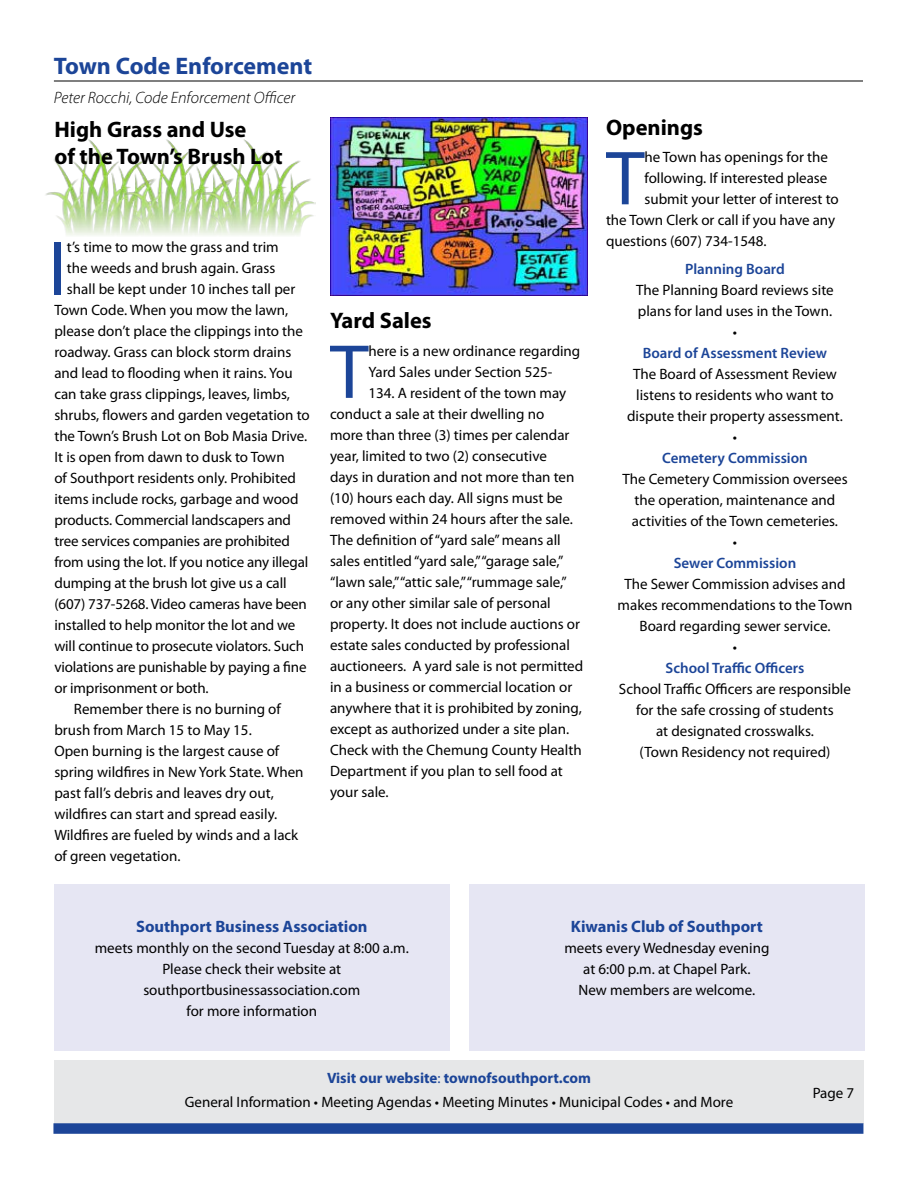
<style>
.page{position:relative;width:918px;height:1188px;background:#fff}
.page>*{position:absolute;margin:0;border:0;box-sizing:border-box;transform-origin:0 0}
.t1{font:77.25px "Myriad Pro";color:#1c4598}
.t2{font:700 24px "Myriad Pro";color:#1c4598}
.t3{font:700 22.5px/27px "Myriad Pro";color:#000}
.t4{font:700 16.5px "Myriad Pro";color:#1c4598}
.t5{font:italic 300 16.5px "Myriad Pro";color:#000}
.t6{font:15px/21px "Myriad Pro";color:#000;text-align:center}
.t7{font:600 15px "Myriad Pro";color:#1c4598}
.s1{font-weight:700;color:#1c4598}
.s2{color:#1c4598}
</style>
<div class="page">
<div style="left:54px;top:885px;width:395px;height:166px;background:#e6e6f3"></div>
<div style="left:470px;top:885px;width:395px;height:166px;background:#e6e6f3"></div>
<div style="left:54px;top:1060px;width:810px;height:64px;background:#e6e7e8"></div>
<div style="left:53px;top:1123px;width:810px;height:11px;background:#1c4598"></div>
<hr style="left:54px;top:81px;width:809px;height:1px;background:#000">
<img style="left:45px;top:140px;width:77px;height:96px">
<img style="left:122px;top:140px;width:78px;height:96px">
<img style="left:200px;top:140px;width:115px;height:96px">
<img style="left:330px;top:118px;width:258px;height:178px">
<h2 class="t2" style="left:54px;top:51px;width:260px">Town Code Enforcement</h2>
<p class="t5" style="left:54px;top:87px;width:243px">Peter Rocchi, Code Enforcement Officer</p>
<h3 class="t3" style="left:54px;top:115px;width:230px">High Grass and Use<br>of the Town’s Brush Lot</h3>
<h1 class="t1" style="left:48px;top:221px;width:20px">I</h1>
<p class="t6" style="left:67px;top:237px;width:213px">t’s time to mow the grass and trim</p>
<p class="t6" style="left:67px;top:258px;width:210px">the weeds and brush again. Grass</p>
<p class="t6" style="left:67px;top:279px;width:230px">shall be kept under 10 inches tall per</p>
<p class="t6" style="left:54px;top:300px;width:235px">Town Code. When you mow the lawn,</p>
<p class="t6" style="left:54px;top:321px;width:250px">please don’t place the clippings into the</p>
<p class="t6" style="left:54px;top:342px;width:239px">roadway. Grass can block storm drains</p>
<p class="t6" style="left:54px;top:363px;width:240px">and lead to flooding when it rains. You</p>
<p class="t6" style="left:54px;top:384px;width:237px">can take grass clippings, leaves, limbs,</p>
<p class="t6" style="left:54px;top:405px;width:257px">shrubs, flowers and garden vegetation to</p>
<p class="t6" style="left:54px;top:426px;width:254px">the Town’s Brush Lot on Bob Masia Drive.</p>
<p class="t6" style="left:54px;top:447px;width:232px">It is open from dawn to dusk to Town</p>
<p class="t6" style="left:54px;top:468px;width:243px">of Southport residents only. Prohibited</p>
<p class="t6" style="left:54px;top:489px;width:246px">items include rocks, garbage and wood</p>
<p class="t6" style="left:54px;top:510px;width:238px">products. Commercial landscapers and</p>
<p class="t6" style="left:54px;top:531px;width:237px">tree services companies are prohibited</p>
<p class="t6" style="left:54px;top:552px;width:256px">from using the lot. If you notice any illegal</p>
<p class="t6" style="left:54px;top:573px;width:234px">dumping at the brush lot give us a call</p>
<p class="t6" style="left:54px;top:594px;width:254px">(607) 737-5268. Video cameras have been</p>
<p class="t6" style="left:54px;top:615px;width:243px">installed to help monitor the lot and we</p>
<p class="t6" style="left:54px;top:636px;width:251px">will continue to prosecute violators. Such</p>
<p class="t6" style="left:54px;top:657px;width:254px">violations are punishable by paying a fine</p>
<p class="t6" style="left:54px;top:678px;width:156px">or imprisonment or both.</p>
<p class="t6" style="left:74px;top:699px;width:209px">Remember there is no burning of</p>
<p class="t6" style="left:54px;top:720px;width:199px">brush from March 15 to May 15.</p>
<p class="t6" style="left:54px;top:741px;width:226px">Open burning is the largest cause of</p>
<p class="t6" style="left:54px;top:762px;width:251px">spring wildfires in New York State. When</p>
<p class="t6" style="left:54px;top:783px;width:221px">past fall’s debris and leaves dry out,</p>
<p class="t6" style="left:54px;top:804px;width:224px">wildfires can start and spread easily.</p>
<p class="t6" style="left:54px;top:825px;width:245px">Wildfires are fueled by winds and a lack</p>
<p class="t6" style="left:54px;top:846px;width:128px">of green vegetation.</p>
<h3 class="t3" style="left:330px;top:306px;width:103px">Yard Sales</h3>
<h1 class="t1" style="left:330px;top:324px;width:40px">T</h1>
<p class="t6" style="left:368px;top:340px;width:213px">here is a new ordinance regarding</p>
<p class="t6" style="left:368px;top:361px;width:186px">Yard Sales under Section 525-</p>
<p class="t6" style="left:368px;top:382px;width:199px">134. A resident of the town may</p>
<p class="t6" style="left:330px;top:403px;width:216px">conduct a sale at their dwelling no</p>
<p class="t6" style="left:330px;top:424px;width:241px">more than three (3) times per calendar</p>
<p class="t6" style="left:330px;top:445px;width:218px">year, limited to two (2) consecutive</p>
<p class="t6" style="left:330px;top:466px;width:246px">days in duration and not more than ten</p>
<p class="t6" style="left:330px;top:487px;width:234px">(10) hours each day. All signs must be</p>
<p class="t6" style="left:330px;top:508px;width:244px">removed within 24 hours after the sale.</p>
<p class="t6" style="left:330px;top:529px;width:232px">The definition of “yard sale” means all</p>
<p class="t6" style="left:330px;top:550px;width:235px">sales entitled “yard sale,” “garage sale,”</p>
<p class="t6" style="left:330px;top:571px;width:238px">“lawn sale,” “attic sale,” “rummage sale,”</p>
<p class="t6" style="left:330px;top:592px;width:222px">or any other similar sale of personal</p>
<p class="t6" style="left:330px;top:613px;width:251px">property. It does not include auctions or</p>
<p class="t6" style="left:330px;top:634px;width:241px">estate sales conducted by professional</p>
<p class="t6" style="left:330px;top:655px;width:255px">auctioneers. A yard sale is not permitted</p>
<p class="t6" style="left:330px;top:676px;width:244px">in a business or commercial location or</p>
<p class="t6" style="left:330px;top:697px;width:253px">anywhere that it is prohibited by zoning,</p>
<p class="t6" style="left:330px;top:718px;width:241px">except as authorized under a site plan.</p>
<p class="t6" style="left:330px;top:739px;width:253px">Check with the Chemung County Health</p>
<p class="t6" style="left:330px;top:760px;width:234px">Department if you plan to sell food at</p>
<p class="t6" style="left:330px;top:781px;width:60px">your sale.</p>
<h3 class="t3" style="left:606px;top:113px;width:99px">Openings</h3>
<h1 class="t1" style="left:606px;top:131px;width:40px">T</h1>
<p class="t6" style="left:644px;top:147px;width:185px">he Town has openings for the</p>
<p class="t6" style="left:644px;top:168px;width:184px">following. If interested please</p>
<p class="t6" style="left:644px;top:189px;width:196px">submit your letter of interest to</p>
<p class="t6" style="left:606px;top:210px;width:231px">the Town Clerk or call if you have any</p>
<p class="t6" style="left:606px;top:231px;width:162px">questions (607) 734-1548.</p>
<p class="t7" style="left:685px;top:259px;width:101px">Planning Board</p>
<p class="t6" style="left:636px;top:279px;width:199px">The Planning Board reviews site plans for land uses in the Town. •</p>
<p class="t7" style="left:643px;top:343px;width:186px">Board of Assessment Review</p>
<p class="t6" style="left:627px;top:363px;width:217px">The Board of Assessment Review listens to residents who want to dispute their property assessment. •</p>
<p class="t7" style="left:662px;top:448px;width:147px">Cemetery Commission</p>
<p class="t6" style="left:622px;top:468px;width:227px">The Cemetery Commission oversees the operation, maintenance and activities of the Town cemeteries.<br>•</p>
<p class="t7" style="left:674px;top:553px;width:124px">Sewer Commission</p>
<p class="t6" style="left:618px;top:573px;width:236px">The Sewer Commission advises and makes recommendations to the Town<br>Board regarding sewer service.<br>•</p>
<p class="t7" style="left:666px;top:658px;width:140px">School Traffic Officers</p>
<p class="t6" style="left:619px;top:678px;width:234px">School Traffic Officers are responsible for the safe crossing of students<br>at designated crosswalks.<br>(Town Residency not required)</p>
<p class="t4" style="left:136px;top:916px;width:233px">Southport Business Association</p>
<p class="t6" style="left:95px;top:937px;width:316px">meets monthly on the second Tuesday at 8:00 a.m.<br>Please check their website at southportbusinessassociation.com<br>for more information</p>
<p class="t4" style="left:571px;top:916px;width:194px">Kiwanis Club of Southport</p>
<p class="t6" style="left:564px;top:937px;width:207px">meets every Wednesday evening at 6:00 p.m. at Chapel Park.<br>New members are welcome.</p>
<p class="t6" style="left:185px;top:1066px;width:550px;line-height:24px"><span class="s1">Visit our website</span><span class="s2">:</span> <span class="s1">townofsouthport.com<br></span>General Information • Meeting Agendas • Meeting Minutes • Municipal Codes • and More</p>
<p class="t6" style="left:813px;top:1082px;width:43px">Page 7</p>
</div>
